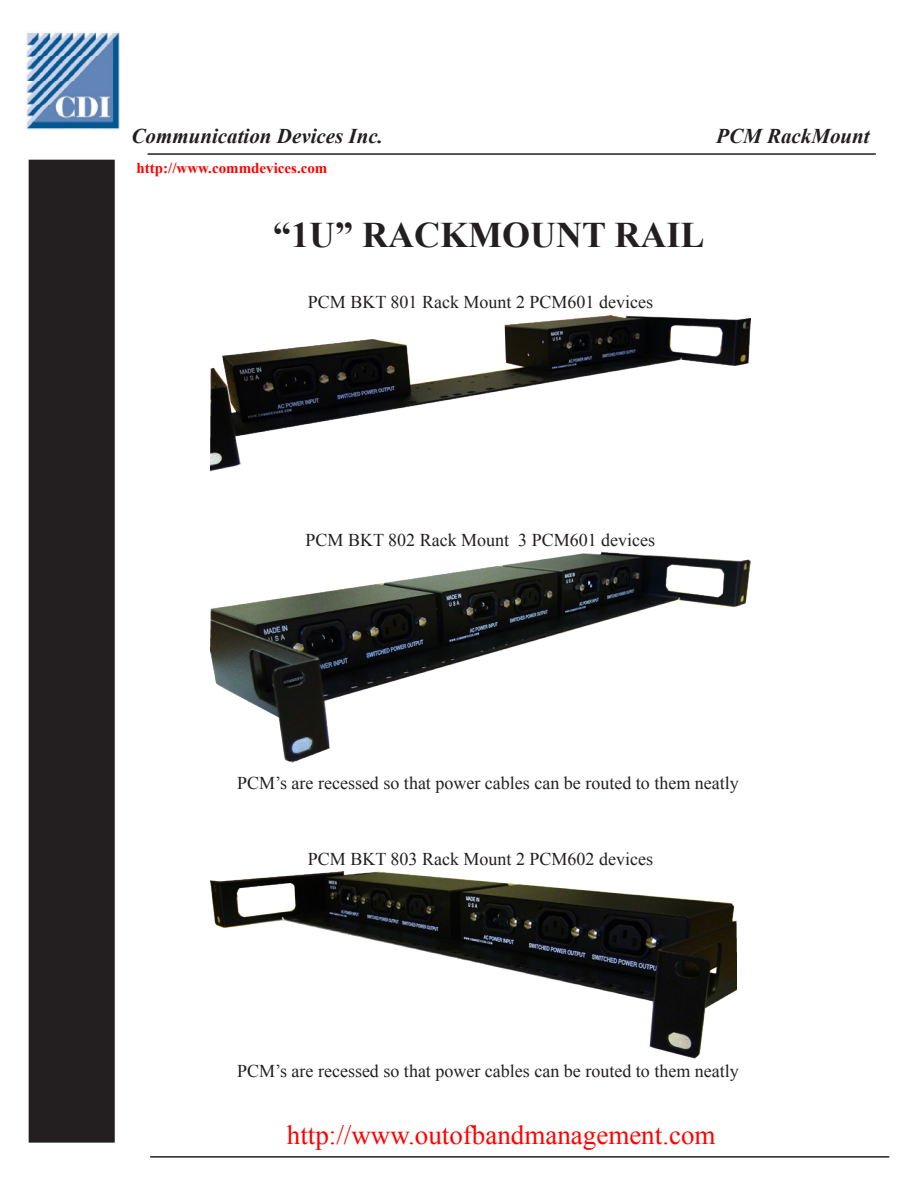
<style>
.page{position:relative;width:918px;height:1188px;background:#fff}
.page>*{position:absolute;margin:0;border:0;box-sizing:border-box;transform-origin:0 0}
.t1{font:700 36px "Times New Roman";color:#231f20}
.t2{font:27px "Times New Roman";color:#f00}
.t3{font:italic 700 21px "Times New Roman";color:#231f20}
.t4{font:18px "Times New Roman";color:#231f20}
.t5{font:700 15px "Times New Roman";color:#f00}
</style>
<div class="page">
<hr style="left:148px;top:153px;width:728px;height:2px;background:#231f20">
<hr style="left:150px;top:1156px;width:739px;height:2px;background:#231f20">
<img style="left:25px;top:31px;width:95px;height:98px">
<div style="left:29px;top:160px;width:85px;height:982px;background:#231f20"></div>
<div style="left:29px;top:160px;width:86px;height:983px;border:2px solid #231f20"></div>
<img style="left:210px;top:872px;width:527px;height:186px">
<img style="left:210px;top:552px;width:541px;height:210px">
<img style="left:210px;top:316px;width:541px;height:156px">
<p class="t3" style="left:132px;top:121px;width:253px">Communication Devices Inc.</p>
<p class="t3" style="left:716px;top:122px;width:155px">PCM RackMount</p>
<p class="t5" style="left:137px;top:158px;width:192px">http://www.commdevices.com</p>
<p class="t1" style="left:273px;top:210px;width:433px">“1U” RACKMOUNT RAIL</p>
<p class="t4" style="left:308px;top:290px;width:347px">PCM BKT 801 Rack Mount 2 PCM601 devices</p>
<p class="t4" style="left:306px;top:527px;width:351px">PCM BKT 802 Rack Mount 3 PCM601 devices</p>
<p class="t4" style="left:237px;top:771px;width:503px">PCM’s are recessed so that power cables can be routed to them neatly</p>
<p class="t4" style="left:308px;top:847px;width:347px">PCM BKT 803 Rack Mount 2 PCM602 devices</p>
<p class="t4" style="left:237px;top:1059px;width:503px">PCM’s are recessed so that power cables can be routed to them neatly</p>
<p class="t2" style="left:287px;top:1116px;width:430px">http://www.outofbandmanagement.com</p>
</div>
